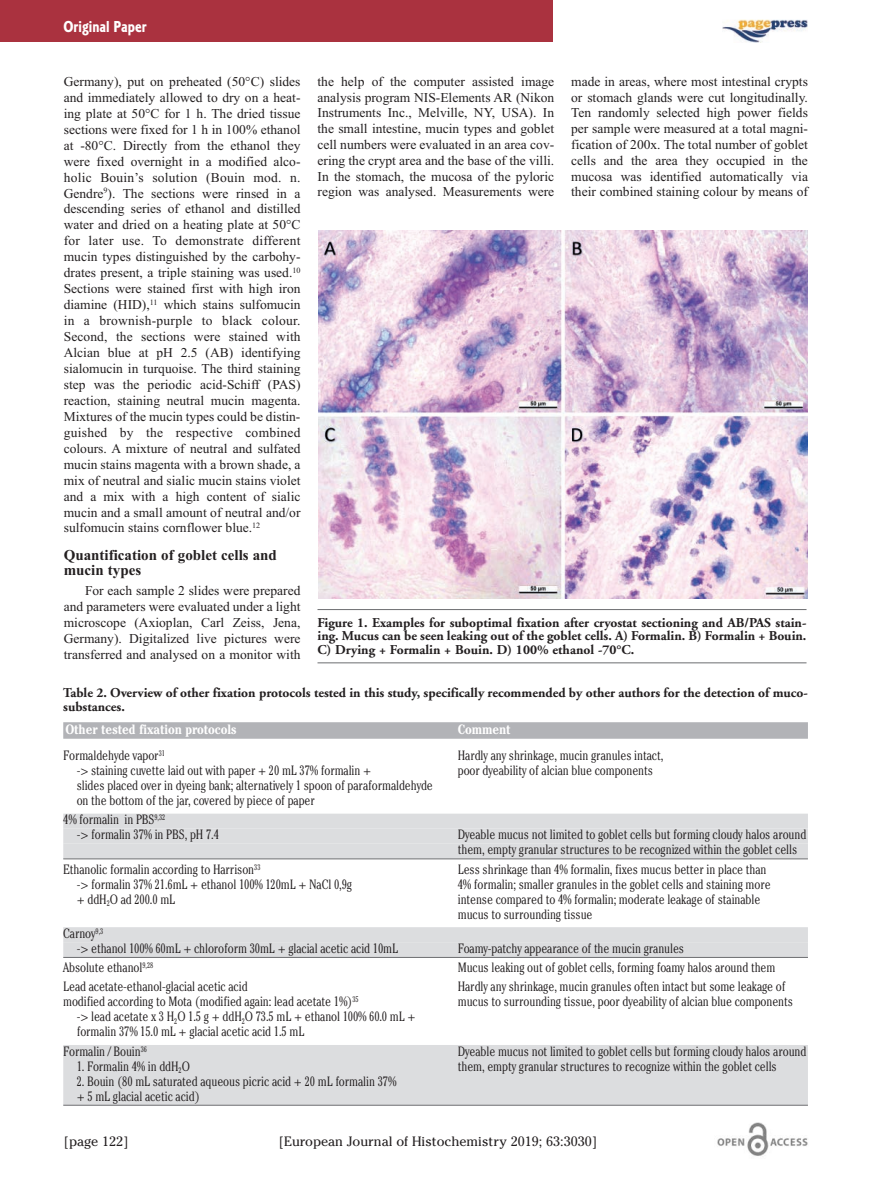
<style>
.page{position:relative;width:893px;height:1191px;background:#fff}
.page>*{position:absolute;margin:0;border:0;box-sizing:border-box;transform-origin:0 0}
.t1{font:16.5px "Corinthian Bold Condensed Plain";color:#fff}
.t2{font:700 15px/15.1px "Times New Roman";color:#231f20}
.t3{font:13.5px/15.9px "Times New Roman";color:#231f20;text-align:justify}
.t4{font:300 condensed 13.5px/15px "Cheltenham";letter-spacing:-.01em;color:#231f20}
.t5{font:700 13.5px/13.5px "Adobe Garamond";color:#231f20}
.t6{font:13.5px "Cheltenham";color:#231f20}
.t7{font:700 condensed 13.5px "Cheltenham";letter-spacing:-.01em;color:#fff}
</style>
<div class="page">
<div style="left:0;top:0;width:553px;height:42px;background:#aa323f"></div>
<img style="left:717px;top:1123px;width:91px;height:33px">
<img style="left:723px;top:19px;width:84px;height:24px">
<div style="left:63px;top:722px;width:745px;height:16px;background:#b2b3b7"></div>
<div style="left:63px;top:813px;width:745px;height:15px;background:#dcdddf"></div>
<div style="left:63px;top:828px;width:745px;height:15px;background:#dcdddf"></div>
<div style="left:63px;top:843px;width:745px;height:15px;background:#dcdddf"></div>
<hr style="left:63px;top:858px;width:745px;height:1px;background:#6c6d70">
<div style="left:63px;top:927px;width:745px;height:15px;background:#dcdddf"></div>
<div style="left:63px;top:942px;width:745px;height:15px;background:#dcdddf"></div>
<hr style="left:63px;top:957px;width:745px;height:1px;background:#6c6d70">
<div style="left:63px;top:1045px;width:745px;height:15px;background:#dcdddf"></div>
<div style="left:63px;top:1060px;width:745px;height:15px;background:#dcdddf"></div>
<div style="left:63px;top:1075px;width:745px;height:15px;background:#dcdddf"></div>
<div style="left:63px;top:1090px;width:745px;height:15px;background:#dcdddf"></div>
<hr style="left:63px;top:1105px;width:745px;height:1px;background:#6c6d70">
<hr style="left:317px;top:609px;width:489px;height:1px;background:#6c6d70">
<hr style="left:317px;top:662px;width:489px;height:1px;background:#6c6d70">
<img style="left:318px;top:231px;width:489px;height:367px">
<p class="t1" style="left:63px;top:21px;width:85px">Original Paper</p>
<p class="t3" style="left:64px;top:73px;width:238px">Germany), put on preheated (50°C) slides and immediately allowed to dry on a heat&shy;ing plate at 50°C for 1 h. The dried tissue sections were fixed for 1 h in 100% ethanol at -80°C. Directly from the ethanol they were fixed overnight in a modified alco&shy;holic Bouin’s solution (Bouin mod. n.<br>Gendre<sup>9</sup>). The sections were rinsed in a descending series of ethanol and distilled water and dried on a heating plate at 50°C for later use. To demonstrate different mucin types distinguished by the carbohy&shy;drates present, a triple staining was used.<sup>10<br></sup>Sections were stained first with high iron diamine (HID),<sup>11</sup> which stains sulfomucin in a brownish-purple to black colour.<br>Second, the sections were stained with Alcian blue at pH 2.5 (AB) identifying sialomucin in turquoise. The third staining step was the periodic acid-Schiff (PAS) reaction, staining neutral mucin magenta.<br>Mixtures of the mucin types could be distin&shy;guished by the respective combined colours. A mixture of neutral and sulfated mucin stains magenta with a brown shade, a mix of neutral and sialic mucin stains violet and a mix with a high content of sialic mucin and a small amount of neutral and/or sulfomucin stains cornflower blue.<sup>12</sup></p>
<p class="t2" style="left:64px;top:547px;width:215px">Quantification of goblet cells and mucin types</p>
<p class="t3" style="left:64px;top:582px;width:238px;text-indent:21px">For each sample 2 slides were prepared and parameters were evaluated under a light microscope (Axioplan, Carl Zeiss, Jena, Germany). Digitalized live pictures were transferred and analysed on a monitor with</p>
<p class="t3" style="left:317px;top:73px;width:238px">the help of the computer assisted image analysis program NIS-Elements AR (Nikon Instruments Inc., Melville, NY, USA). In the small intestine, mucin types and goblet cell numbers were evaluated in an area cov&shy;ering the crypt area and the base of the villi.<br>In the stomach, the mucosa of the pyloric region was analysed. Measurements were</p>
<p class="t3" style="left:571px;top:73px;width:238px">made in areas, where most intestinal crypts or stomach glands were cut longitudinally.<br>Ten randomly selected high power fields per sample were measured at a total magni&shy;fication of 200x. The total number of goblet cells and the area they occupied in the mucosa was identified automatically via their combined staining colour by means of</p>
<p class="t5" style="left:317px;top:617px;width:490px;text-align:justify">Figure 1. Examples for suboptimal fixation after cryostat sectioning and AB/PAS stain&shy;ing. Mucus can be seen leaking out of the goblet cells. A) Formalin. B) Formalin + Bouin.<br>C) Drying + Formalin + Bouin. D) 100% ethanol -70°C.</p>
<p class="t5" style="left:63px;top:687px;width:746px">Table 2. Overview of other fixation protocols tested in this study, specifically recommended by other authors for the detection of muco&shy;substances.</p>
<p class="t7" style="left:65px;top:725px;width:173px">Other tested fixation protocols</p>
<p class="t7" style="left:458px;top:725px;width:54px">Comment</p>
<p class="t4" style="left:63px;top:749px;width:103px">Formaldehyde vapor<sup>31</sup></p>
<p class="t4" style="left:458px;top:749px;width:207px">Hardly any shrinkage, mucin granules intact,</p>
<p class="t4" style="left:77px;top:764px;width:296px">-&gt; staining cuvette laid out with paper + 20 mL 37% formalin +</p>
<p class="t4" style="left:458px;top:764px;width:197px">poor dyeability of alcian blue components</p>
<p class="t4" style="left:77px;top:779px;width:358px">slides placed over in dyeing bank; alternatively 1 spoon of paraformaldehyde on the bottom of the jar, covered by piece of paper</p>
<p class="t4" style="left:77px;top:813px;width:144px;text-indent:-13px">4% formalin in PBS<sup>9,32<br></sup>-&gt; formalin 37% in PBS, pH 7.4</p>
<p class="t4" style="left:458px;top:828px;width:350px">Dyeable mucus not limited to goblet cells but forming cloudy halos around them, empty granular structures to be recognized within the goblet cells</p>
<p class="t4" style="left:63px;top:862px;width:199px">Ethanolic formalin according to Harrison<sup>33</sup></p>
<p class="t4" style="left:458px;top:862px;width:310px">Less shrinkage than 4% formalin, fixes mucus better in place than</p>
<p class="t4" style="left:77px;top:877px;width:277px">-&gt; formalin 37% 21.6mL + ethanol 100% 120mL + NaCl 0,9g</p>
<p class="t4" style="left:458px;top:877px;width:315px">4% formalin; smaller granules in the goblet cells and staining more</p>
<p class="t4" style="left:77px;top:892px;width:100px">+ ddH<sub>2</sub>O ad 200.0 mL</p>
<p class="t4" style="left:458px;top:892px;width:304px">intense compared to 4% formalin; moderate leakage of stainable mucus to surrounding tissue</p>
<p class="t4" style="left:77px;top:927px;width:323px;text-indent:-13px">Carnoy<sup>9,3<br></sup>-&gt; ethanol 100% 60mL + chloroform 30mL + glacial acetic acid 10mL</p>
<p class="t4" style="left:458px;top:942px;width:228px">Foamy-patchy appearance of the mucin granules</p>
<p class="t4" style="left:63px;top:961px;width:92px">Absolute ethanol<sup>9,28</sup></p>
<p class="t4" style="left:458px;top:961px;width:319px">Mucus leaking out of goblet cells, forming foamy halos around them</p>
<p class="t4" style="left:63px;top:980px;width:186px">Lead acetate-ethanol-glacial acetic acid</p>
<p class="t4" style="left:458px;top:980px;width:329px">Hardly any shrinkage, mucin granules often intact but some leakage of</p>
<p class="t4" style="left:63px;top:995px;width:297px">modified according to Mota (modified again: lead acetate 1%)<sup>35</sup></p>
<p class="t4" style="left:458px;top:995px;width:337px">mucus to surrounding tissue, poor dyeability of alcian blue components</p>
<p class="t4" style="left:77px;top:1010px;width:340px">-&gt; lead acetate x 3 H<sub>2</sub>O 1.5 g + ddH<sub>2</sub>O 73.5 mL + ethanol 100% 60.0 mL + formalin 37% 15.0 mL + glacial acetic acid 1.5 mL</p>
<p class="t4" style="left:63px;top:1044px;width:85px">Formalin / Bouin<sup>36</sup></p>
<p class="t4" style="left:458px;top:1044px;width:350px">Dyeable mucus not limited to goblet cells but forming cloudy halos around</p>
<p class="t4" style="left:77px;top:1059px;width:115px">1. Formalin 4% in ddH<sub>2</sub>O</p>
<p class="t4" style="left:458px;top:1059px;width:321px">them, empty granular structures to recognize within the goblet cells</p>
<p class="t4" style="left:77px;top:1074px;width:321px">2. Bouin (80 mL saturated aqueous picric acid + 20 mL formalin 37% + 5 mL glacial acetic acid)</p>
<p class="t6" style="left:64px;top:1133px;width:66px">[page 122]</p>
<p class="t6" style="left:279px;top:1133px;width:320px">[European Journal of Histochemistry 2019; 63:3030]</p>
</div>
